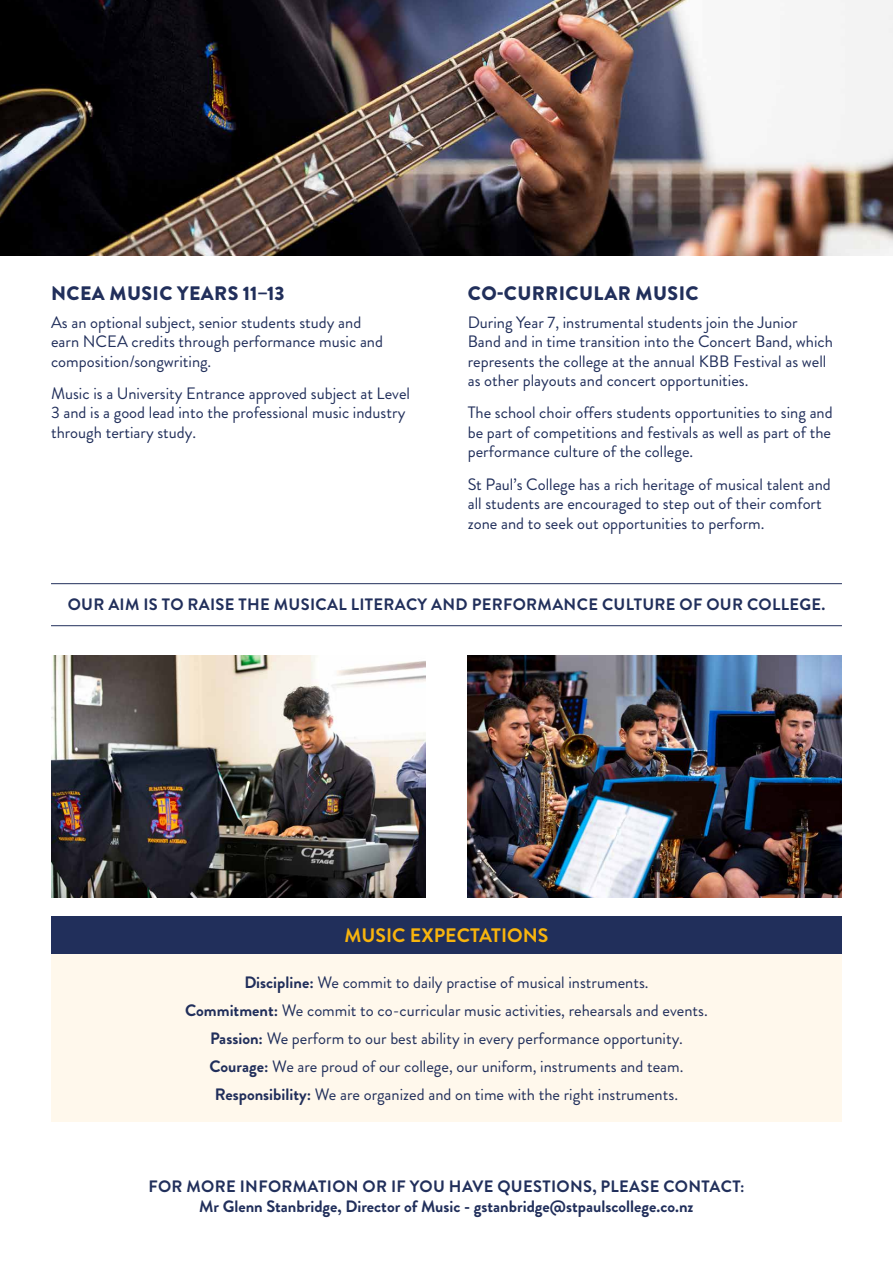
<style>
.page{position:relative;width:893px;height:1263px;background:#fff}
.page>*{position:absolute;margin:0;border:0;box-sizing:border-box;transform-origin:0 0}
.t1{font:900 19.5px "Brandon Grotesque";letter-spacing:.02em;color:#212f5b}
.t2{font:700 19.5px "Brandon Grotesque";color:#f8b40d}
.t3{font:16.5px/19.5px "Brandon Grotesque";color:#212f5b}
.t4{font:700 16.5px/19.5px "Brandon Grotesque";color:#212f5b;text-align:center}
.t5{font:700 16.5px "Brandon Grotesque";letter-spacing:.02em;color:#212f5b}
.s1{font-weight:700}
</style>
<div class="page">
<div style="left:51px;top:916px;width:791px;height:38px;background:#212f5b"></div>
<div style="left:51px;top:954px;width:791px;height:168px;background:#fff8ec"></div>
<img style="left:468px;top:655px;width:374px;height:243px">
<img style="left:51px;top:655px;width:374px;height:243px">
<hr style="left:51px;top:583px;width:791px;height:1px;background:#212f5b">
<hr style="left:51px;top:625px;width:791px;height:1px;background:#212f5b">
<img style="left:0;top:0;width:893px;height:255px">
<p class="t1" style="left:51px;top:279px;width:235px">NCEA MUSIC YEARS 11–13</p>
<p class="t3" style="left:51px;top:312px;width:333px">As an optional subject, senior students study and earn NCEA credits through performance music and composition/songwriting.</p>
<p class="t3" style="left:51px;top:384px;width:361px">Music is a University Entrance approved subject at Level<br>3 and is a good lead into the professional music industry through tertiary study.</p>
<p class="t1" style="left:468px;top:279px;width:232px">CO-CURRICULAR MUSIC</p>
<p class="t3" style="left:468px;top:312px;width:367px">During Year 7, instrumental students join the Junior Band and in time transition into the Concert Band, which represents the college at the annual KBB Festival as well as other playouts and concert opportunities.</p>
<p class="t3" style="left:468px;top:403px;width:366px;text-align:justify">The school choir offers students opportunities to sing and be part of competitions and festivals as well as part of the performance culture of the college.</p>
<p class="t3" style="left:468px;top:474px;width:365px">St Paul’s College has a rich heritage of musical talent and all students are encouraged to step out of their comfort zone and to seek out opportunities to perform.</p>
<p class="t5" style="left:68px;top:593px;width:759px">OUR AIM IS TO RAISE THE MUSICAL LITERACY AND PERFORMANCE CULTURE OF OUR COLLEGE.</p>
<p class="t2" style="left:345px;top:922px;width:205px">MUSIC EXPECTATIONS</p>
<p class="t3" style="left:185px;top:968px;width:524px;line-height:28px;text-align:center"><span class="s1">Discipline:</span> We commit to daily practise of musical instruments.<br><span class="s1">Commitment:</span> We commit to co-curricular music activities, rehearsals and events.<br><span class="s1">Passion:</span> We perform to our best ability in every performance opportunity.<br><span class="s1">Courage:</span> We are proud of our college, our uniform, instruments and team.<br><span class="s1">Responsibility:</span> We are organized and on time with the right instruments.</p>
<p class="t4" style="left:148px;top:1177px;width:598px">FOR MORE INFORMATION OR IF YOU HAVE QUESTIONS, PLEASE CONTACT:<br>Mr Glenn Stanbridge, Director of Music - gstanbridge@stpaulscollege.co.nz</p>
</div>
